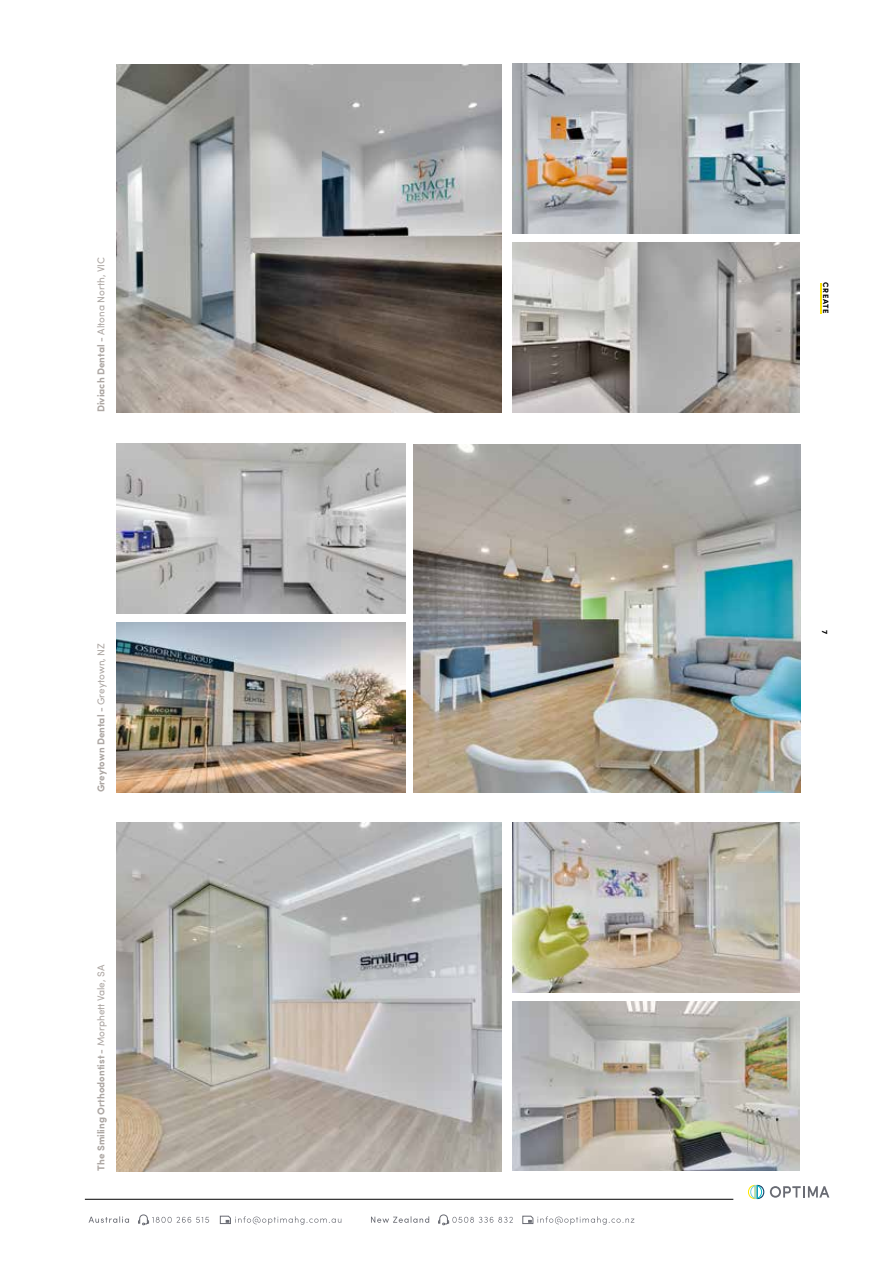
<style>
.page{position:relative;width:893px;height:1263px;background:#fff}
.page>*{position:absolute;margin:0;border:0;box-sizing:border-box;transform-origin:0 0}
.t1{font:700 10.05px "Sofia Pro";color:#ada7a3}
.t2{font:10.05px "Sofia Pro";color:#ada7a3}
.t3{font:700 7.8px "Sofia Pro";letter-spacing:.08em;color:#000}
.s1{font-weight:700}
.s2{font-weight:400}
</style>
<div class="page">
<hr style="left:85px;top:1199px;width:648px;height:1px;background:#000">
<svg style="left:770px;top:1186px;width:59px;height:12px"></svg>
<svg style="left:748px;top:1185px;width:16px;height:14px"></svg>
<hr style="left:820px;top:283px;width:1px;height:30px;background:#ffe700">
<img style="left:513px;top:64px;width:287px;height:169px">
<img style="left:513px;top:243px;width:287px;height:169px">
<img style="left:117px;top:64px;width:384px;height:348px">
<img style="left:513px;top:823px;width:287px;height:169px">
<img style="left:513px;top:1001px;width:287px;height:170px">
<img style="left:117px;top:823px;width:384px;height:348px">
<img style="left:117px;top:444px;width:288px;height:169px">
<img style="left:117px;top:623px;width:288px;height:169px">
<img style="left:414px;top:444px;width:387px;height:348px">
<svg style="left:89px;top:1214px;width:545px;height:11px"></svg>
<p class="t2" style="left:94px;top:412px;width:157px;rotate:-90deg"><span class="s1">Diviach Dental -</span> Altona North, VIC</p>
<p class="t1" style="left:93px;top:792px;width:151px;rotate:-90deg">Greytown Dental - <span class="s2">Greytown, NZ</span></p>
<p class="t1" style="left:93px;top:1170px;width:207px;rotate:-90deg">The Smiling Orthodontist - <span class="s2">Morphett Vale, SA</span></p>
<p class="t3" style="left:832px;top:282px;width:33px;rotate:90deg">CREATE</p>
<p class="t3" style="left:831px;top:630px;width:6px;rotate:90deg">7</p>
</div>
